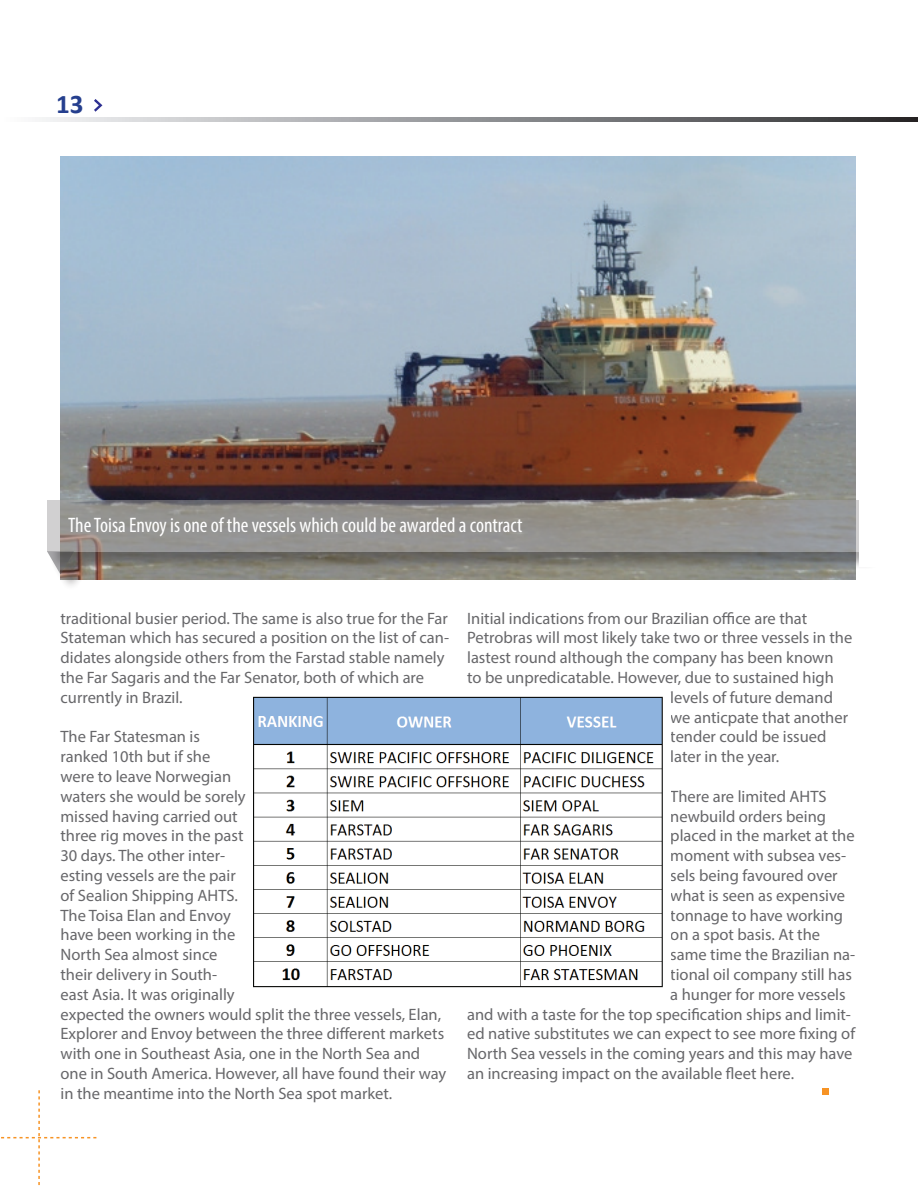
<style>
.page{position:relative;width:918px;height:1188px;background:#fff}
.page>*{position:absolute;margin:0;border:0;box-sizing:border-box;transform-origin:0 0}
.t1{font:700 27px "Calibri";color:#253f8e}
.t2{font:condensed 21px "Myriad Pro";color:#fff}
.t3{font:16.5px/19.8px "Myriad Pro";color:#67676a}
</style>
<div class="page">
<img style="left:61px;top:157px;width:795px;height:423px">
<svg style="left:39px;top:117px;width:878px;height:4px;background:#8f9093"></svg>
<svg style="left:94px;top:99px;width:9px;height:13px"></svg>
<svg style="left:1px;top:1090px;width:95px;height:95px"></svg>
<div style="left:49px;top:503px;width:832px;height:67px;background:#231f20;opacity:.75"></div>
<svg style="left:47px;top:500px;width:812px;height:51px;background:#94928f"></svg>
<div style="left:50px;top:554px;width:41px;height:38px;background:#231f20;opacity:.75"></div>
<svg style="left:47px;top:551px;width:27px;height:24px"></svg>
<div style="left:859px;top:500px;width:25px;height:67px;background:#fff"></div>
<div style="left:823px;top:1088px;width:6px;height:7px;background:#f79324"></div>
<img style="left:253px;top:696px;width:410px;height:292px">
<h1 class="t1" style="left:56px;top:87px;width:29px">13</h1>
<p class="t2" style="left:68px;top:513px;width:456px">The Toisa Envoy is one of the vessels which could be awarded a contract</p>
<p class="t3" style="left:61px;top:608px;width:390px">traditional busier period. The same is also true for the Far Stateman which has secured a position on the list of can&shy;didates alongside others from the Farstad stable namely the Far Sagaris and the Far Senator, both of which are currently in Brazil.</p>
<p class="t3" style="left:61px;top:727px;width:387px">The Far Statesman is<br>ranked 10th but if she<br>were to leave Norwegian<br>waters she would be sorely<br>missed having carried out<br>three rig moves in the past<br>30 days. The other inter-<br>esting vessels are the pair<br>of Sealion Shipping AHTS.<br>The Toisa Elan and Envoy<br>have been working in the<br>North Sea almost since<br>their delivery in South-<br>east Asia. It was originally<br>expected the owners would split the three vessels, Elan,<br>Explorer and Envoy between the three different markets with one in Southeast Asia, one in the North Sea and one in South America. However, all have found their way in the meantime into the North Sea spot market.</p>
<p class="t3" style="left:467px;top:608px;width:342px">Initial indications from our Brazilian office are that</p>
<p class="t3" style="left:467px;top:628px;width:387px">Petrobras will most likely take two or three vessels in the</p>
<p class="t3" style="left:467px;top:647px;width:368px">lastest round although the company has been known</p>
<p class="t3" style="left:467px;top:667px;width:368px">to be unpredicatable. However, due to sustained high</p>
<p class="t3" style="left:670px;top:687px;width:164px">levels of future demand</p>
<p class="t3" style="left:670px;top:707px;width:179px">we anticpate that another</p>
<p class="t3" style="left:670px;top:727px;width:158px">tender could be issued</p>
<p class="t3" style="left:670px;top:746px;width:110px">later in the year.</p>
<p class="t3" style="left:670px;top:786px;width:158px">There are limited AHTS</p>
<p class="t3" style="left:670px;top:806px;width:157px">newbuild orders being</p>
<p class="t3" style="left:670px;top:826px;width:186px">placed in the market at the</p>
<p class="t3" style="left:670px;top:845px;width:177px">moment with subsea ves-</p>
<p class="t3" style="left:670px;top:865px;width:169px">sels being favoured over</p>
<p class="t3" style="left:670px;top:885px;width:176px">what is seen as expensive</p>
<p class="t3" style="left:670px;top:905px;width:174px">tonnage to have working</p>
<p class="t3" style="left:670px;top:925px;width:151px">on a spot basis. At the</p>
<p class="t3" style="left:670px;top:944px;width:186px">same time the Brazilian na-</p>
<p class="t3" style="left:670px;top:964px;width:183px">tional oil company still has</p>
<p class="t3" style="left:670px;top:984px;width:177px">a hunger for more vessels</p>
<p class="t3" style="left:467px;top:1004px;width:385px">and with a taste for the top specification ships and limit-</p>
<p class="t3" style="left:467px;top:1024px;width:390px">ed native substitutes we can expect to see more fixing of</p>
<p class="t3" style="left:467px;top:1043px;width:387px">North Sea vessels in the coming years and this may have</p>
<p class="t3" style="left:467px;top:1063px;width:329px">an increasing impact on the available fleet here.</p>
</div>
